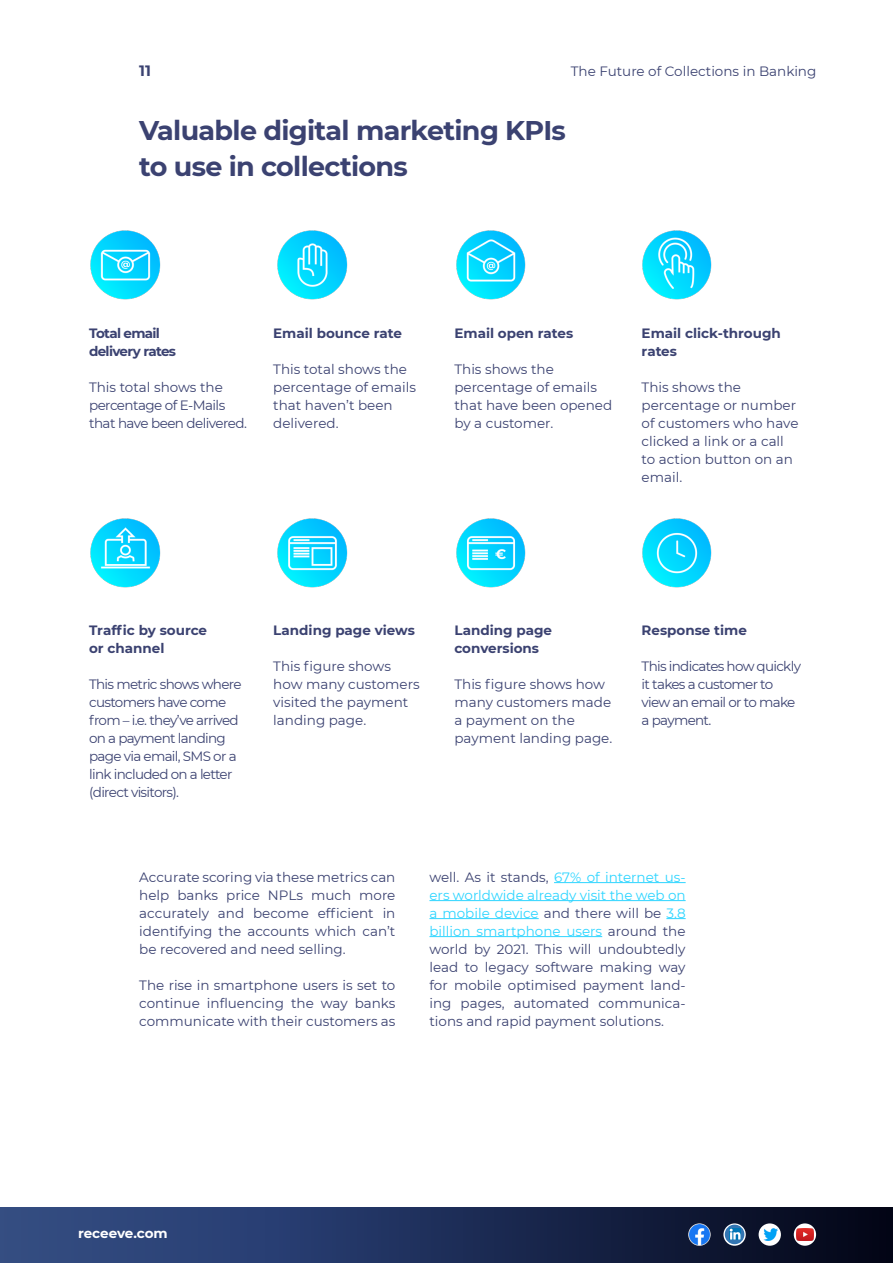
<style>
.page{position:relative;width:893px;height:1263px;background:#fff}
.page>*{position:absolute;margin:0;border:0;box-sizing:border-box;transform-origin:0 0}
.H2_Large{font:700 27px/36px "Montserrat";letter-spacing:-.025em;color:#3b4271}
.t1{font:700 15px "Montserrat";color:#3b4271}
.Body_Text_Left{font:13.5px/18px "Montserrat";color:#3b4271}
.Body_Text_Left-2{font:13.5px/18px "Montserrat";letter-spacing:-.05em;color:#3b4271}
.Body_Text_Left-3{font:700 13.5px/18px "Montserrat";color:#3b4271}
.Body_Text_Left-4{font:13.5px/18px "Montserrat";letter-spacing:-.04em;color:#3b4271}
.Body_Text_Left-5{font:700 13.5px/18px "Montserrat";letter-spacing:-.05em;color:#3b4271}
.t2{font:700 13.5px "Montserrat";letter-spacing:-.005em;color:#fff}
.s1{color:#2dd5ff}
</style>
<div class="page">
<div style="left:0;top:1208px;width:892px;height:55px;background:linear-gradient(to right,#36528f,#04081b)"></div>
<svg style="left:688px;top:1223px;width:22px;height:23px"></svg>
<svg style="left:723px;top:1223px;width:22px;height:23px"></svg>
<svg style="left:758px;top:1223px;width:22px;height:23px"></svg>
<svg style="left:724px;top:1225px;width:20px;height:19px"></svg>
<svg style="left:729px;top:1229px;width:11px;height:10px"></svg>
<img style="left:763px;top:1229px;width:14px;height:11px">
<img style="left:689px;top:1225px;width:20px;height:19px">
<svg style="left:793px;top:1223px;width:23px;height:23px"></svg>
<img style="left:796px;top:1229px;width:17px;height:11px">
<hr style="left:554px;top:882px;width:131px;height:1px;background:#2dd5ff">
<hr style="left:429px;top:900px;width:256px;height:1px;background:#2dd5ff">
<hr style="left:429px;top:918px;width:109px;height:1px;background:#2dd5ff">
<svg style="left:666px;top:918px;width:19px;height:1px"></svg>
<hr style="left:429px;top:936px;width:173px;height:1px;background:#2dd5ff">
<img style="left:90px;top:230px;width:71px;height:70px">
<img style="left:90px;top:518px;width:71px;height:70px">
<img style="left:277px;top:230px;width:71px;height:70px">
<img style="left:277px;top:518px;width:71px;height:70px">
<img style="left:456px;top:230px;width:70px;height:70px">
<img style="left:456px;top:518px;width:70px;height:70px">
<img style="left:642px;top:230px;width:70px;height:70px">
<img style="left:642px;top:518px;width:70px;height:70px">
<p class="t1" style="left:139px;top:60px;width:13px">11</p>
<p class="Body_Text_Left" style="left:570px;top:62px;width:247px">The Future of Collections in Banking</p>
<p class="H2_Large" style="left:139px;top:111px;width:428px">Valuable digital marketing KPIs to use in collections</p>
<p class="Body_Text_Left-5" style="left:89px;top:323px;width:88px">Total email delivery rates</p>
<p class="Body_Text_Left-4" style="left:89px;top:377px;width:159px">This total shows the percentage of E-Mails that have been delivered.</p>
<p class="Body_Text_Left-3" style="left:273px;top:323px;width:130px">Email bounce rate</p>
<p class="Body_Text_Left" style="left:273px;top:359px;width:144px">This total shows the percentage of emails that haven’t been delivered.</p>
<p class="Body_Text_Left-3" style="left:454px;top:323px;width:120px">Email open rates</p>
<p class="Body_Text_Left" style="left:454px;top:359px;width:101px">This shows the</p>
<p class="Body_Text_Left" style="left:454px;top:377px;width:159px">percentage of emails that have been opened by a customer.</p>
<p class="Body_Text_Left-3" style="left:641px;top:323px;width:141px">Email click-through rates</p>
<p class="Body_Text_Left" style="left:641px;top:377px;width:158px">This shows the percentage or number of customers who have clicked a link or a call to action button on an email.</p>
<p class="Body_Text_Left-3" style="left:89px;top:620px;width:120px">Traffic by source or channel</p>
<p class="Body_Text_Left-2" style="left:89px;top:674px;width:154px">This metric shows where customers have come from – i.e. they’ve arrived on a payment landing page via email, SMS or a link included on a letter (direct visitors).</p>
<p class="Body_Text_Left-3" style="left:273px;top:620px;width:143px">Landing page views</p>
<p class="Body_Text_Left" style="left:273px;top:656px;width:148px">This figure shows how many customers visited the payment landing page.</p>
<p class="Body_Text_Left-3" style="left:454px;top:620px;width:99px">Landing page conversions</p>
<p class="Body_Text_Left" style="left:454px;top:674px;width:159px">This figure shows how many customers made a payment on the payment landing page.</p>
<p class="Body_Text_Left-3" style="left:641px;top:620px;width:107px">Response time</p>
<p class="Body_Text_Left-2" style="left:641px;top:656px;width:161px">This indicates how quickly it takes a customer to view an email or to make a payment.</p>
<p class="Body_Text_Left" style="left:139px;top:867px;width:258px;text-align:justify">Accurate scoring via these metrics can help banks price NPLs much more accurately and become efficient in identifying the accounts which can’t be recovered and need selling.</p>
<p class="Body_Text_Left" style="left:139px;top:975px;width:258px;text-align:justify">The rise in smartphone users is set to continue influencing the way banks communicate with their customers as</p>
<p class="Body_Text_Left" style="left:429px;top:867px;width:258px;text-align:justify">well. As it stands, <span class="s1">67% of internet us&shy;ers worldwide already visit the web on a mobile device</span> and there will be <span class="s1">3.8 billion smartphone users</span> around the world by 2021. This will undoubtedly lead to legacy software making way for mobile optimised payment land&shy;ing pages, automated communica&shy;tions and rapid payment solutions.</p>
<p class="t2" style="left:78px;top:1223px;width:91px">receeve.com</p>
</div>
